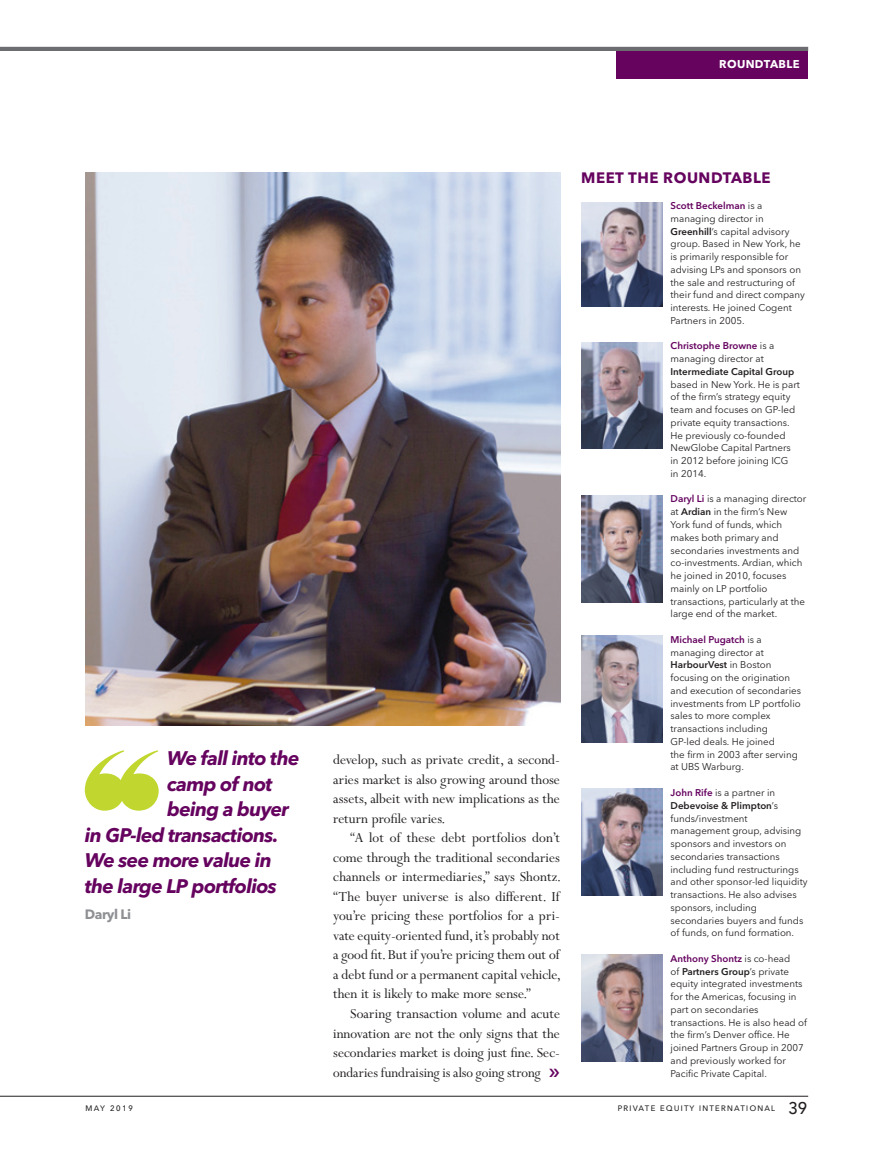
<style>
.page{position:relative;width:872px;height:1149px;background:#fff}
.page>*{position:absolute;margin:0;border:0;box-sizing:border-box;transform-origin:0 0}
.t1{font:italic 700 19.5px "Avenir Next LT Pro";letter-spacing:-.035em;color:#65035f}
.t2{font:15.3px/19.5px "Perpetua MT Pro";color:#231f20;text-align:justify}
.t3{font:700 15px "Avenir Next LT Pro";letter-spacing:.035em;color:#65035f}
.t4{font:700 13.5px "Avenir Next LT Pro";letter-spacing:-.035em;color:#8e9093}
.t5{font:700 11.25px "Avenir Next LT Pro";letter-spacing:.035em;color:#fff}
.t6{font:10.5px "Avenir Next LT Pro";letter-spacing:.08em;color:#231f20}
.t7{font:9.75px/12.8px "Avenir Next LT Pro";color:#231f20}
.t8{font:600 9.75px "Avenir Next LT Pro";color:#231f20}
.s1{font-weight:600;color:#65035f}
.s2{font-weight:600}
.s3{font-size:22.5px}
</style>
<div class="page">
<hr style="left:0;top:1095px;width:808px;height:1px;background:#231f20">
<hr style="left:0;top:47px;width:808px;height:4px;background:#6c6d70">
<div style="left:617px;top:51px;width:191px;height:27px;background:#65035f"></div>
<svg style="left:85px;top:750px;width:74px;height:60px"></svg>
<img style="left:581px;top:202px;width:81px;height:104px">
<img style="left:581px;top:342px;width:81px;height:106px">
<img style="left:581px;top:496px;width:81px;height:106px">
<img style="left:581px;top:635px;width:81px;height:106px">
<img style="left:581px;top:788px;width:81px;height:107px">
<img style="left:581px;top:954px;width:81px;height:106px">
<img style="left:85px;top:172px;width:475px;height:553px">
<p class="t5" style="left:719px;top:58px;width:82px">ROUNDTABLE</p>
<h1 class="t1" style="left:167px;top:746px;width:134px">We fall into the</h1>
<h1 class="t1" style="left:167px;top:771px;width:107px">camp of not</h1>
<h1 class="t1" style="left:167px;top:797px;width:123px">being a buyer</h1>
<h1 class="t1" style="left:85px;top:822px;width:195px">in GP-led transactions.</h1>
<h1 class="t1" style="left:85px;top:848px;width:188px">We see more value in</h1>
<h1 class="t1" style="left:85px;top:873px;width:194px">the large LP portfolios</h1>
<h3 class="t4" style="left:85px;top:905px;width:48px">Daryl Li</h3>
<h2 class="t2" style="left:333px;top:750px;width:228px">develop, such as private credit, a second&shy;aries market is also growing around those assets, albeit with new implications as the return profile varies.</h2>
<p class="t2" style="left:333px;top:828px;width:229px;text-indent:17px">“A lot of these debt portfolios don’t come through the traditional secondaries channels or intermediaries,” says Shontz. “The buyer universe is also different. If you’re pricing these portfolios for a pri&shy;vate equity-oriented fund, it’s probably not a good fit. But if you’re pricing them out of a debt fund or a permanent capital vehicle, then it is likely to make more sense.”</p>
<h2 class="t2" style="left:333px;top:1003px;width:228px;text-indent:17px">Soaring transaction volume and acute innovation are not the only signs that the secondaries market is doing just fine. Sec&shy;ondaries fundraising is also going strong</h2>
<h3 class="t3" style="left:581px;top:169px;width:191px">MEET THE ROUNDTABLE</h3>
<p class="t7" style="left:670px;top:199px;width:136px"><span class="s1">Scott Beckelman</span> is a managing director in<br><span class="s2">Greenhill</span>’s capital advisory group. Based in New York, he is primarily responsible for advising LPs and sponsors on the sale and restructuring of their fund and direct company interests. He joined Cogent<br>Partners in 2005.</p>
<p class="t7" style="left:670px;top:339px;width:105px"><span class="s1">Christophe Browne</span> is a managing director at</p>
<p class="t8" style="left:670px;top:365px;width:125px">Intermediate Capital Group</p>
<p class="t7" style="left:670px;top:378px;width:131px">based in New York. He is part of the firm’s strategy equity team and focuses on GP-led private equity transactions.<br>He previously co-founded<br>NewGlobe Capital Partners in 2012 before joining ICG<br>in 2014.</p>
<p class="t7" style="left:670px;top:492px;width:137px"><span class="s1">Daryl Li</span> is a managing director at <span class="s2">Ardian</span> in the firm’s New<br>York fund of funds, which makes both primary and secondaries investments and co-investments. Ardian, which he joined in 2010, focuses mainly on LP portfolio transactions, particularly at the large end of the market.</p>
<p class="t7" style="left:670px;top:633px;width:132px"><span class="s1">Michael Pugatch</span> is a managing director at<br><span class="s2">HarbourVest</span> in Boston focusing on the origination and execution of secondaries investments from LP portfolio sales to more complex transactions including<br>GP-led deals. He joined<br>the firm in 2003 after serving at UBS Warburg.</p>
<p class="t7" style="left:670px;top:786px;width:138px"><span class="s1">John Rife</span> is a partner in<br><span class="s2">Debevoise &amp; Plimpton</span>’s funds/investment management group, advising sponsors and investors on secondaries transactions including fund restructurings and other sponsor-led liquidity transactions. He also advises sponsors, including secondaries buyers and funds of funds, on fund formation.</p>
<p class="t7" style="left:670px;top:951px;width:138px"><span class="s1">Anthony Shontz</span> is co-head<br>of <span class="s2">Partners Group</span>’s private equity integrated investments for the Americas, focusing in part on secondaries transactions. He is also head of the firm’s Denver office. He joined Partners Group in 2007 and previously worked for<br>Pacific Private Capital.</p>
<p class="t6" style="left:85px;top:1100px;width:50px">may 2019</p>
<p class="t6" style="left:617px;top:1100px;width:192px">private equity international <span class="s3">39</span></p>
</div>
